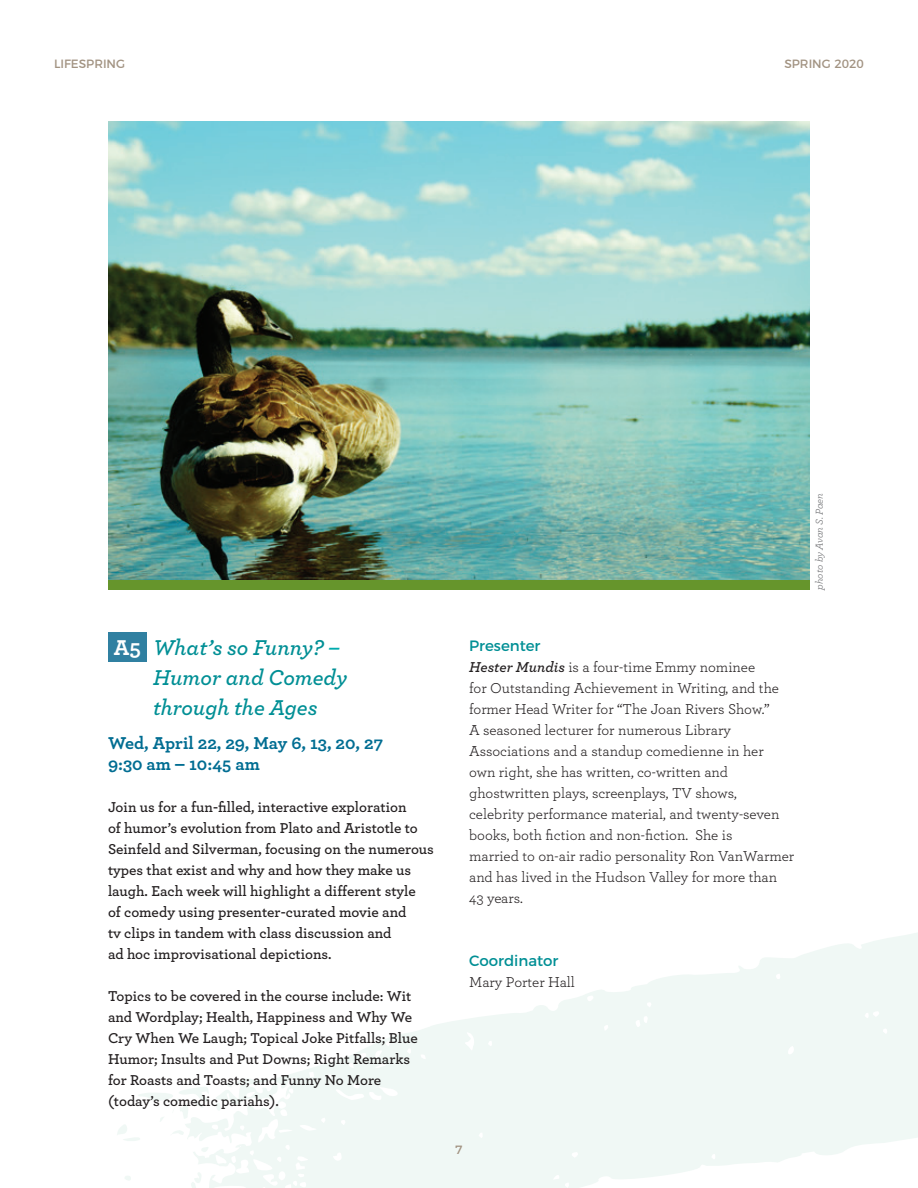
<style>
.page{position:relative;width:918px;height:1188px;background:#fff}
.page>*{position:absolute;margin:0;border:0;box-sizing:border-box;transform-origin:0 0}
.t1{font:22.5px/30px "Archer Semibold LF Italic";color:#008f95}
.t2{font:700 18px/21px "Archer";color:#016d92}
.t3{font:600 15px/21px "Archer";color:#231f20}
.t4{font:15px/21px "Archer";color:#231f20}
.t5{font:15px "Montserrat";color:#008f95}
.t6{font:12px "Montserrat";color:#a29382}
.t7{font:italic 10.5px "Archer";letter-spacing:-.005em;color:#6c6d70}
.s1{font-family:"Archer";font-weight:700;color:#fff}
.s2{color:#00aaad}
.s3{font-family:"Archer Semibold LF Italic"}
</style>
<div class="page">
<svg style="left:117px;top:933px;width:801px;height:255px;fill:#f0f8f5"></svg>
<div style="left:108px;top:633px;width:39px;height:29px;background:#3080a1"></div>
<img style="left:108px;top:122px;width:702px;height:458px">
<div style="left:108px;top:580px;width:702px;height:10px;background:#66952c"></div>
<p class="t6" style="left:54px;top:54px;width:73px">LIFESPRING</p>
<p class="t6" style="left:784px;top:54px;width:81px">SPRING 2020</p>
<h1 class="t1" style="left:153px;top:631px;width:196px;text-indent:-39px"><span class="s1">A5</span> What’s so Funny? <span class="s2">–<br></span>Humor and Comedy through the Ages</h1>
<p class="t2" style="left:108px;top:731px;width:277px">Wed, April 22, 29, May 6, 13, 20, 27<br>9:30 am – 10:45 am</p>
<p class="t3" style="left:108px;top:796px;width:327px">Join us for a fun-filled, interactive exploration<br>of humor’s evolution from Plato and Aristotle to Seinfeld and Silverman, focusing on the numerous types that exist and why and how they make us laugh. Each week will highlight a different style<br>of comedy using presenter-curated movie and<br>tv clips in tandem with class discussion and<br>ad hoc improvisational depictions.</p>
<p class="t3" style="left:108px;top:985px;width:311px">Topics to be covered in the course include: Wit and Wordplay; Health, Happiness and Why We Cry When We Laugh; Topical Joke Pitfalls; Blue Humor; Insults and Put Downs; Right Remarks for Roasts and Toasts; and Funny No More (today’s comedic pariahs).</p>
<p class="t5" style="left:469px;top:634px;width:73px">Presenter</p>
<p class="t4" style="left:469px;top:656px;width:327px"><span class="s3">Hester Mundis</span> is a four-time Emmy nominee<br>for Outstanding Achievement in Writing, and the former Head Writer for “The Joan Rivers Show.”<br>A seasoned lecturer for numerous Library Associations and a standup comedienne in her<br>own right, she has written, co-written and ghostwritten plays, screenplays, TV shows, celebrity performance material, and twenty-seven books, both fiction and non-fiction. She is<br>married to on-air radio personality Ron VanWarmer and has lived in the Hudson Valley for more than 43 years.</p>
<p class="t5" style="left:469px;top:949px;width:91px">Coordinator</p>
<p class="t4" style="left:469px;top:971px;width:107px">Mary Porter Hall</p>
<p class="t7" style="left:812px;top:590px;width:98px;rotate:-90deg">photo by Avan S. Paen</p>
<p class="t6" style="left:455px;top:1141px;width:9px">7</p>
</div>
